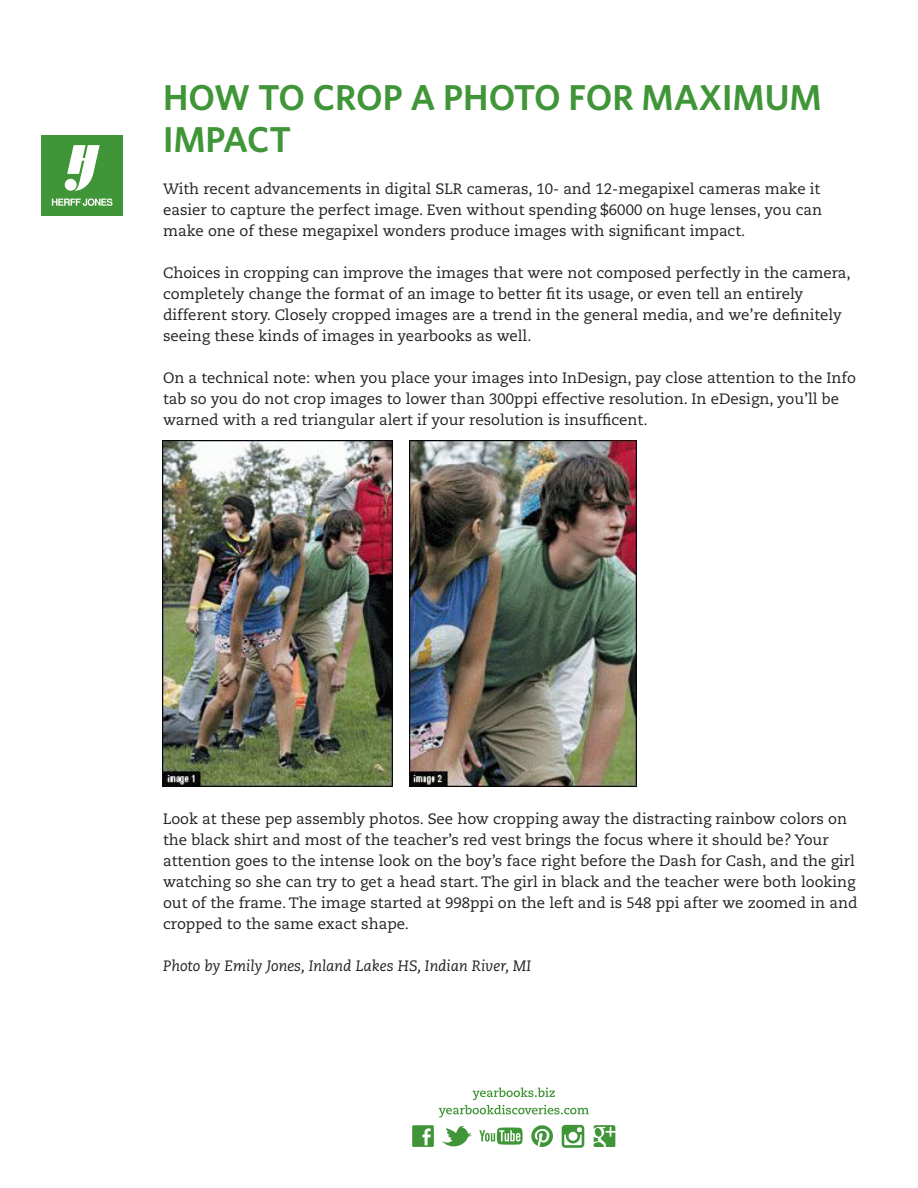
<style>
.page{position:relative;width:918px;height:1188px;background:#fff}
.page>*{position:absolute;margin:0;border:0;box-sizing:border-box;transform-origin:0 0}
.t1{font:600 36px/42px "Whitney";color:#3f9537}
.t2{font:15px/21px "Caecilia LT Std";color:#231f20}
.t3{font:italic 15px "Caecilia LT Std";color:#231f20}
</style>
<div class="page">
<svg style="left:439px;top:1087px;width:150px;height:30px"></svg>
<svg style="left:412px;top:1125px;width:22px;height:22px"></svg>
<svg style="left:479px;top:1128px;width:44px;height:17px"></svg>
<svg style="left:442px;top:1126px;width:30px;height:21px"></svg>
<svg style="left:531px;top:1125px;width:22px;height:22px"></svg>
<svg style="left:594px;top:1125px;width:21px;height:22px"></svg>
<svg style="left:562px;top:1125px;width:22px;height:23px"></svg>
<div style="left:42px;top:135px;width:81px;height:81px;background:#3f9537"></div>
<svg style="left:52px;top:198px;width:61px;height:8px"></svg>
<div style="left:65px;top:179px;width:12px;height:12px;background:#fff;border-radius:50%"></div>
<svg style="left:67px;top:145px;width:33px;height:46px"></svg>
<img style="left:162px;top:441px;width:230px;height:346px">
<img style="left:410px;top:441px;width:226px;height:346px">
<p class="t1" style="left:163px;top:76px;width:660px">HOW TO CROP A PHOTO FOR MAXIMUM<br>IMPACT</p>
<p class="t2" style="left:163px;top:178px;width:661px;text-align:justify">With recent advancements in digital SLR cameras, 10- and 12-megapixel cameras make it easier to capture the perfect image. Even without spending $6000 on huge lenses, you can make one of these megapixel wonders produce images with significant impact.</p>
<p class="t2" style="left:163px;top:262px;width:689px">Choices in cropping can improve the images that were not composed perfectly in the camera, completely change the format of an image to better fit its usage, or even tell an entirely different story. Closely cropped images are a trend in the general media, and we’re definitely seeing these kinds of images in yearbooks as well.</p>
<p class="t2" style="left:163px;top:367px;width:694px">On a technical note: when you place your images into InDesign, pay close attention to the Info tab so you do not crop images to lower than 300ppi effective resolution. In eDesign, you’ll be warned with a red triangular alert if your resolution is insufficent.</p>
<p class="t2" style="left:163px;top:808px;width:696px">Look at these pep assembly photos. See how cropping away the distracting rainbow colors on the black shirt and most of the teacher’s red vest brings the focus where it should be? Your attention goes to the intense look on the boy’s face right before the Dash for Cash, and the girl watching so she can try to get a head start. The girl in black and the teacher were both looking out of the frame. The image started at 998ppi on the left and is 548 ppi after we zoomed in and cropped to the same exact shape.</p>
<p class="t3" style="left:163px;top:957px;width:370px">Photo by Emily Jones, Inland Lakes HS, Indian River, MI</p>
</div>
